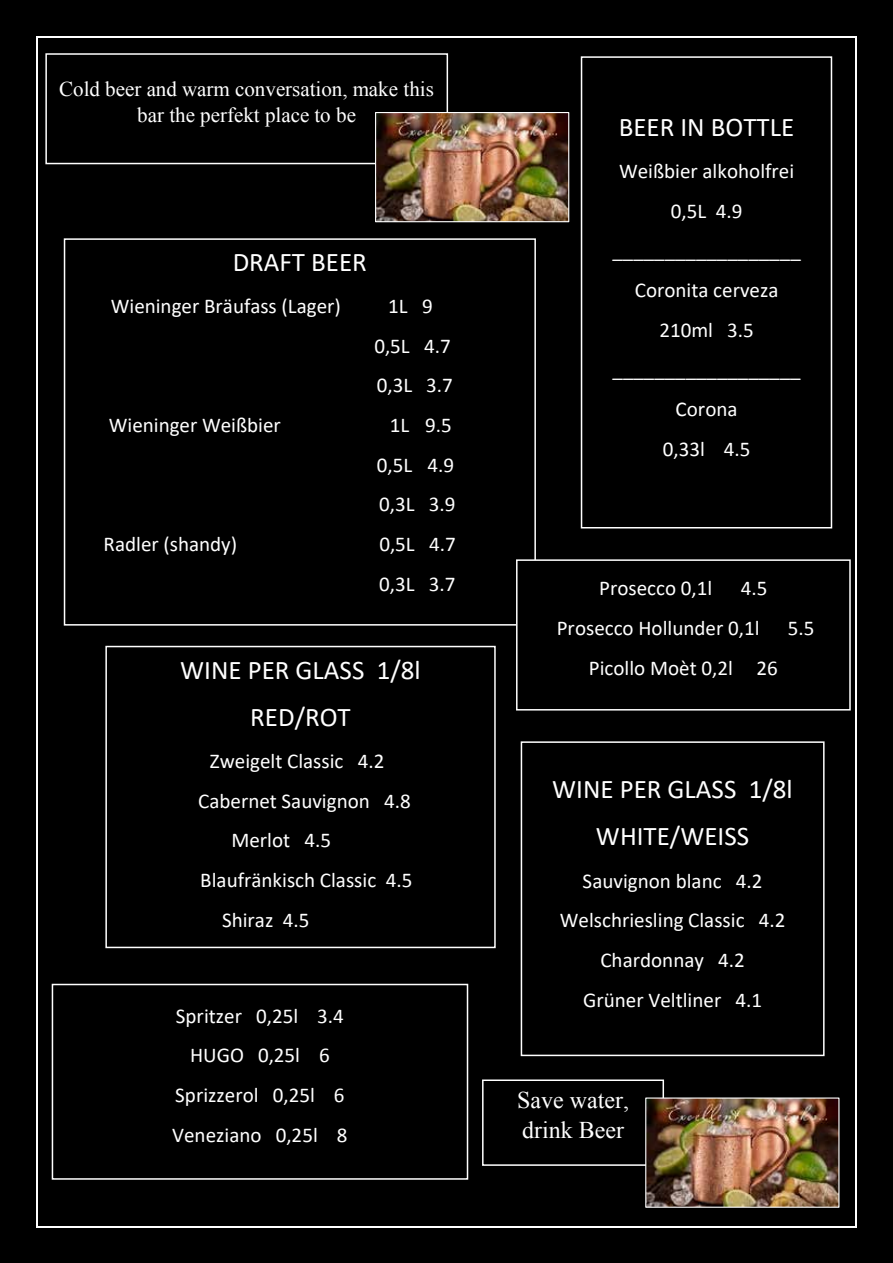
<style>
.page{position:relative;width:893px;height:1263px;background:#000}
.page>*{position:absolute;margin:0;border:0;box-sizing:border-box;transform-origin:0 0}
.t1{font:27px/47.7px "Calibri";color:#fff;text-align:center}
.t2{font:24px/29.8px "Times New Roman";color:#fff}
.t3{font:21.15px "Calibri";color:#fff}
.t4{font:21px/39.8px "Calibri";color:#fff;text-align:center}
.t5{font:21px/26.8px "Times New Roman";color:#fff;text-align:center}
</style>
<div class="page">
<div style="left:482px;top:1079px;width:182px;height:87px;border:2px solid #fff"></div>
<div style="left:45px;top:53px;width:403px;height:111px;border:2px solid #fff"></div>
<img style="left:647px;top:1099px;width:190px;height:107px">
<div style="left:645px;top:1097px;width:194px;height:111px;border:1px solid #fff"></div>
<img style="left:377px;top:114px;width:190px;height:106px">
<div style="left:375px;top:112px;width:194px;height:110px;border:1px solid #fff"></div>
<div style="left:64px;top:238px;width:472px;height:388px;border:2px solid #fff"></div>
<div style="left:581px;top:56px;width:251px;height:472px;border:2px solid #fff"></div>
<img style="left:582px;top:63px;width:249px;height:459px">
<div style="left:105px;top:646px;width:391px;height:302px;border:2px solid #fff"></div>
<div style="left:521px;top:741px;width:304px;height:315px;border:2px solid #fff"></div>
<div style="left:52px;top:984px;width:416px;height:196px;border:2px solid #fff"></div>
<div style="left:517px;top:560px;width:333px;height:150px;background:#000"></div>
<div style="left:516px;top:559px;width:335px;height:151px;border:2px solid #fff"></div>
<hr style="left:37px;top:36px;width:819px;height:1px;background:#fff">
<hr style="left:36px;top:37px;width:1px;height:1189px;background:#fff">
<hr style="left:856px;top:37px;width:1px;height:1189px;background:#fff">
<hr style="left:37px;top:1226px;width:819px;height:1px;background:#fff">
<p class="t5" style="left:59px;top:75px;width:376px">Cold beer and warm conversation, make this bar the perfekt place to be</p>
<p class="t1" style="left:233px;top:237px;width:136px">DRAFT BEER</p>
<p class="t4" style="left:111px;top:285px;width:232px">Wieninger Bräufass (Lager)</p>
<p class="t4" style="left:374px;top:285px;width:80px">1L 9<br>0,5L 4.7<br>0,3L 3.7</p>
<p class="t4" style="left:109px;top:404px;width:174px">Wieninger Weißbier</p>
<p class="t4" style="left:377px;top:404px;width:80px">1L 9.5<br>0,5L 4.9<br>0,3L 3.9</p>
<p class="t4" style="left:104px;top:523px;width:135px">Radler (shandy)</p>
<p class="t4" style="left:379px;top:523px;width:78px;text-align:left">0,5L 4.7<br>0,3L 3.7</p>
<p class="t1" style="left:180px;top:645px;width:242px">WINE PER GLASS 1/8l<br>RED/ROT</p>
<p class="t4" style="left:210px;top:741px;width:176px">Zweigelt Classic 4.2</p>
<p class="t4" style="left:198px;top:780px;width:214px">Cabernet Sauvignon 4.8</p>
<p class="t4" style="left:231px;top:820px;width:101px">Merlot 4.5</p>
<p class="t4" style="left:200px;top:859px;width:214px">Blaufränkisch Classic 4.5</p>
<p class="t4" style="left:222px;top:899px;width:89px">Shiraz 4.5</p>
<p class="t4" style="left:172px;top:995px;width:177px">Spritzer 0,25l 3.4<br>HUGO 0,25l 6<br>Sprizzerol 0,25l 6<br>Veneziano 0,25l 8</p>
<p class="t1" style="left:619px;top:102px;width:177px">BEER IN BOTTLE</p>
<p class="t4" style="left:612px;top:151px;width:190px">Weißbier alkoholfrei<br>0,5L 4.9 __________________<br>Coronita cerveza<br>210ml 3.5</p>
<p class="t3" style="left:613px;top:355px;width:190px">__________________</p>
<p class="t4" style="left:663px;top:388px;width:89px">Corona<br>0,33l 4.5</p>
<p class="t4" style="left:599px;top:568px;width:115px">Prosecco 0,1l</p>
<p class="t4" style="left:557px;top:568px;width:212px;text-align:left;text-indent:184px">4.5<br>Prosecco Hollunder 0,1l</p>
<p class="t4" style="left:589px;top:647px;width:190px">Picollo Moèt 0,2l 26</p>
<p class="t4" style="left:788px;top:607px;width:28px">5.5</p>
<p class="t1" style="left:552px;top:764px;width:242px">WINE PER GLASS 1/8l<br>WHITE/WEISS</p>
<p class="t4" style="left:560px;top:860px;width:227px">Sauvignon blanc 4.2<br>Welschriesling Classic 4.2<br>Chardonnay 4.2<br>Grüner Veltliner 4.1</p>
<p class="t2" style="left:517px;top:1085px;width:113px">Save water, drink Beer</p>
</div>
